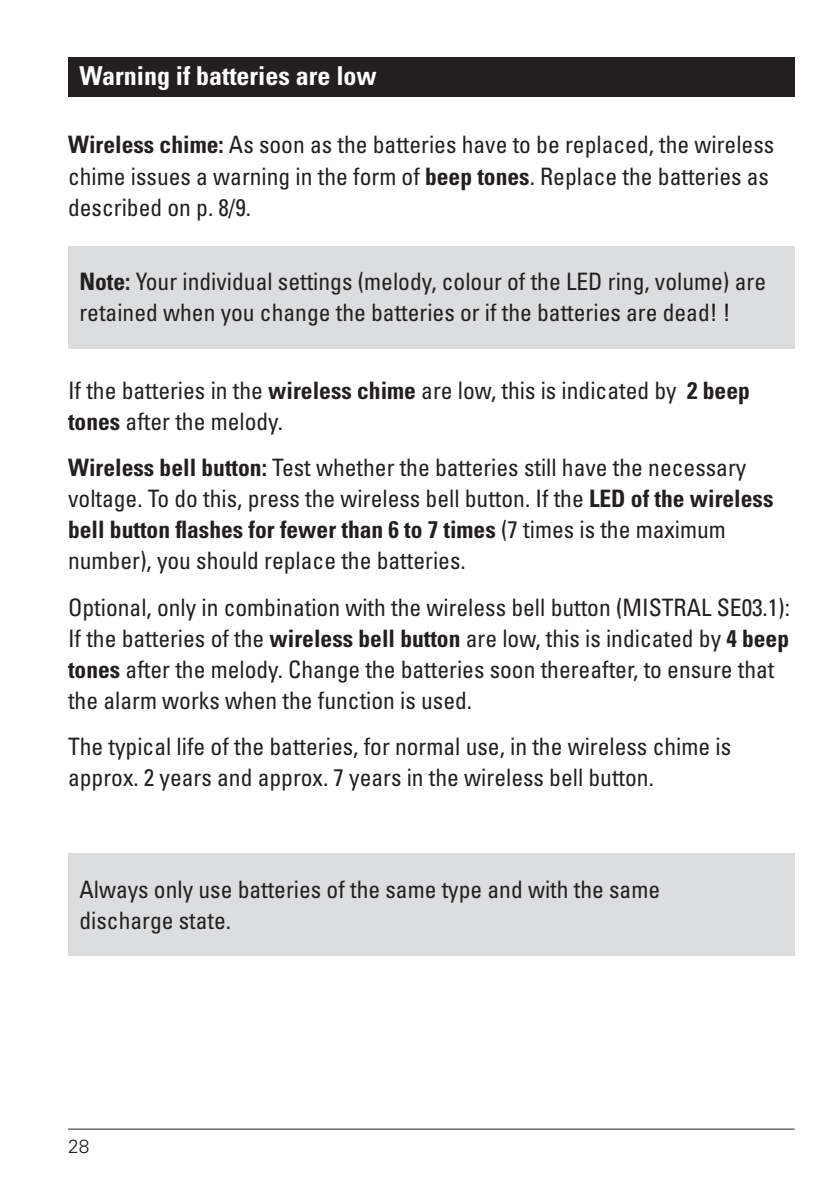
<style>
.page{position:relative;width:840px;height:1191px;background:#fff}
.page>*{position:absolute;margin:0;border:0;box-sizing:border-box;transform-origin:0 0}
.t1{font:700 condensed 26px "Univers LT Std";color:#fff}
.t2{font:condensed 24px/31px "Univers LT Std";color:#231f20}
.t3{font:300 19px "Univers LT Std";color:#231f20}
.s1{font-weight:700}
</style>
<div class="page">
<hr style="left:68px;top:1128px;width:726px;height:1px;background:#231f20">
<div style="left:68px;top:246px;width:726px;height:102px;background:#dcdddf"></div>
<div style="left:68px;top:57px;width:726px;height:39px;background:#231f20"></div>
<div style="left:68px;top:853px;width:726px;height:102px;background:#dcdddf"></div>
<p class="t1" style="left:79px;top:59px;width:299px">Warning if batteries are low</p>
<p class="t2" style="left:68px;top:129px;width:707px"><span class="s1">Wireless chime:</span> As soon as the batteries have to be replaced, the wireless chime issues a warning in the form of <span class="s1">beep tones</span>. Replace the batteries as described on p. 8/9.</p>
<p class="t2" style="left:79px;top:266px;width:687px"><span class="s1">Note:</span> Your individual settings (melody, colour of the LED ring, volume) are retained when you change the batteries or if the batteries are dead! !</p>
<p class="t2" style="left:68px;top:374px;width:683px">If the batteries in the <span class="s1">wireless chime</span> are low, this is indicated by <span class="s1">2 beep tones</span> after the melody.</p>
<p class="t2" style="left:68px;top:452px;width:706px"><span class="s1">Wireless bell button:</span> Test whether the batteries still have the necessary voltage. To do this, press the wireless bell button. If the <span class="s1">LED of the wireless bell button flashes for fewer than 6 to 7 times</span> (7 times is the maximum number), you should replace the batteries.</p>
<p class="t2" style="left:68px;top:591px;width:723px">Optional, only in combination with the wireless bell button (MISTRAL SE03.1):<br>If the batteries of the <span class="s1">wireless bell button</span> are low, this is indicated by <span class="s1">4 beep tones</span> after the melody. Change the batteries soon thereafter, to ensure that the alarm works when the function is used.</p>
<p class="t2" style="left:68px;top:731px;width:664px">The typical life of the batteries, for normal use, in the wireless chime is approx. 2 years and approx. 7 years in the wireless bell button.</p>
<p class="t2" style="left:79px;top:873px;width:582px">Always only use batteries of the same type and with the same discharge state.</p>
<p class="t3" style="left:68px;top:1134px;width:23px">28</p>
</div>
